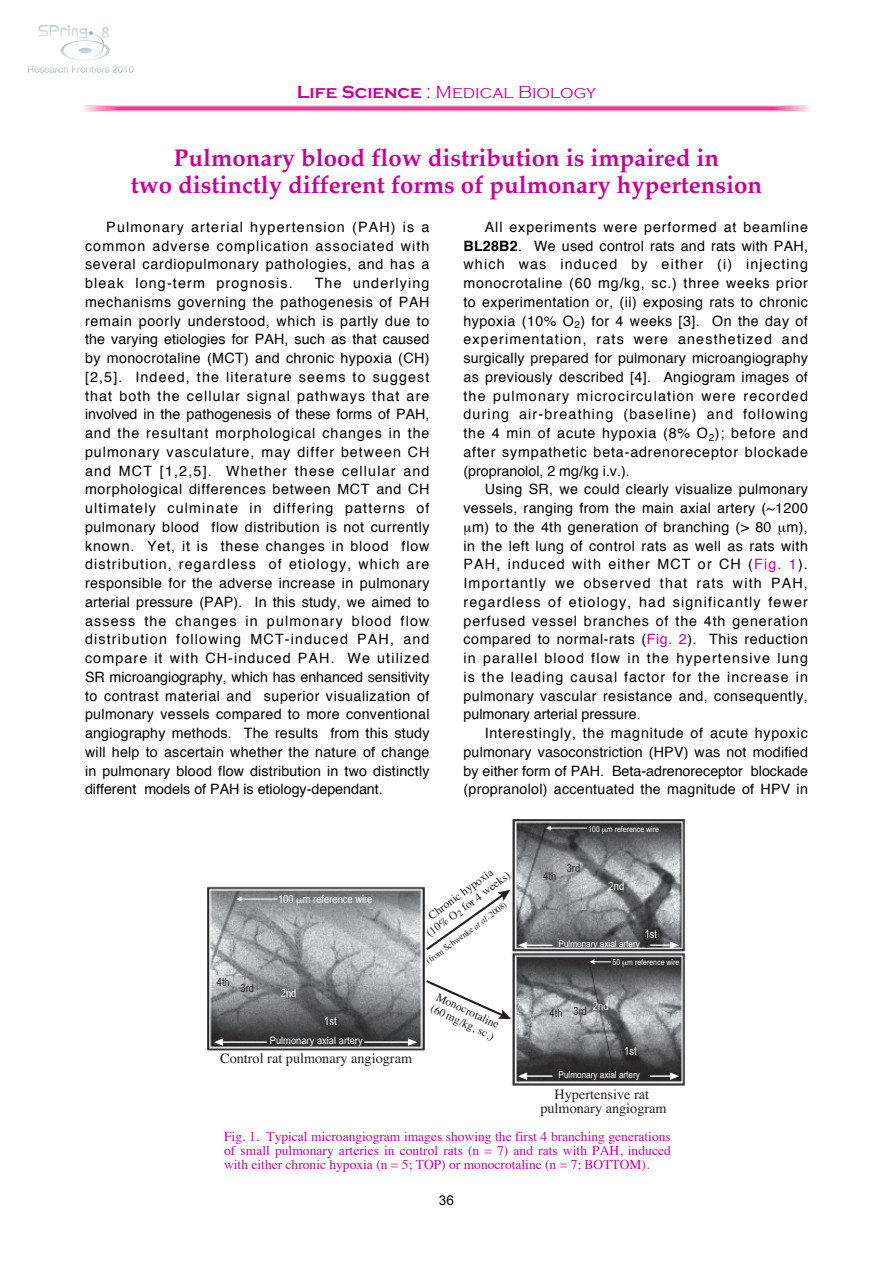
<style>
.page{position:relative;width:893px;height:1263px;background:#fff}
.page>*{position:absolute;margin:0;border:0;box-sizing:border-box;transform-origin:0 0}
.t1{font:700 24px/27px "Palatino";color:#ca0098;text-align:center}
.t2{font:300 18px "Copperplate Gothic";color:#ca0098}
.t3{font:14.25px/18.8px "Helvetica";letter-spacing:.035em;color:#000;text-align:justify}
.t4{font:14.25px "Helvetica";letter-spacing:.085em;color:#000}
.t5{font:14.25px "Helvetica";color:#000}
.t6{font:14.25px/14.2px "Times";color:#231f20;text-align:center}
.t7{font:14.25px "Helvetica";letter-spacing:.015em;color:#000}
.t8{font:14.25px "Helvetica";letter-spacing:.065em;color:#000}
.t9{font:14.25px "Helvetica";letter-spacing:.075em;color:#000}
.t10{font:14.25px "Helvetica";letter-spacing:.055em;color:#000}
.t11{font:13.5px/14.2px "Times";color:#ca0098;text-align:justify}
.t12{font:13.5px "Arial";color:#000}
.t13{font:11.55px/12.8px "Times";color:#231f20;text-align:center}
.t14{font:11.4px "Arial Narrow";color:#fff}
.t15{font:11.4px "Arial Narrow";color:#231f20}
.t16{font:10.2px "Arial Narrow";color:#fff;scale:1.11 1}
.t17{font:9.45px "Arial Narrow";color:#fff;scale:1.05 1}
.t18{font:9px "Times";color:#231f20;scale:.94 1}
.t19{font:8.1px "Arial Narrow";color:#fff;scale:1.05 1}
.s1{font-weight:700}
.s2{color:#ca0098}
.s3{font-style:italic}
</style>
<div class="page">
<svg style="left:83px;top:105px;width:727px;height:6px"></svg>
<div style="left:96px;top:106px;width:700px;height:5px;background:#f5a7ca"></div>
<svg style="left:99px;top:106px;width:695px;height:4px"></svg>
<hr style="left:113px;top:107px;width:667px;height:3px;background:#f061a5">
<hr style="left:113px;top:107px;width:667px;height:2px;background:#f05da3">
<hr style="left:114px;top:107px;width:665px;height:2px;background:#ef57a0">
<hr style="left:115px;top:107px;width:663px;height:2px;background:#ee519e">
<hr style="left:116px;top:108px;width:661px;height:1px;background:#ed4a9b">
<hr style="left:117px;top:108px;width:659px;height:1px;background:#ed4599">
<hr style="left:118px;top:108px;width:657px;height:1px;background:#ed3896">
<svg style="left:38px;top:25px;width:72px;height:35px"></svg>
<svg style="left:28px;top:66px;width:105px;height:7px"></svg>
<img style="left:207px;top:819px;width:479px;height:267px">
<svg style="left:424px;top:890px;width:86px;height:62px"></svg>
<svg style="left:424px;top:978px;width:87px;height:41px"></svg>
<svg style="left:237px;top:897px;width:4px;height:4px"></svg>
<hr style="left:240px;top:899px;width:37px;height:1px;background:#fff">
<svg style="left:214px;top:1038px;width:9px;height:8px"></svg>
<hr style="left:221px;top:1041px;width:46px;height:2px;background:#fff">
<svg style="left:408px;top:1038px;width:9px;height:8px"></svg>
<hr style="left:364px;top:1041px;width:46px;height:2px;background:#fff">
<svg style="left:546px;top:826px;width:5px;height:4px"></svg>
<hr style="left:550px;top:828px;width:37px;height:1px;background:#fff">
<svg style="left:590px;top:959px;width:21px;height:5px"></svg>
<svg style="left:518px;top:941px;width:9px;height:8px"></svg>
<hr style="left:525px;top:944px;width:27px;height:2px;background:#fff">
<svg style="left:670px;top:941px;width:9px;height:8px"></svg>
<hr style="left:650px;top:944px;width:22px;height:2px;background:#fff">
<svg style="left:518px;top:1072px;width:9px;height:8px"></svg>
<hr style="left:525px;top:1075px;width:27px;height:2px;background:#fff">
<svg style="left:670px;top:1072px;width:9px;height:8px"></svg>
<hr style="left:650px;top:1075px;width:22px;height:2px;background:#fff">
<svg style="left:297px;top:898px;width:6px;height:8px"></svg>
<svg style="left:603px;top:828px;width:4px;height:5px"></svg>
<svg style="left:623px;top:962px;width:4px;height:5px"></svg>
<p class="t2" style="left:297px;top:82px;width:301px"><span class="s1">Life Science</span> : Medical Biology</p>
<h1 class="t1" style="left:131px;top:146px;width:633px">Pulmonary blood flow distribution is impaired in<br>two distinctly different forms of pulmonary hypertension</h1>
<p class="t3" style="left:85px;top:219px;width:346px;text-indent:21px">Pulmonary arterial hypertension (PAH) is a common adverse complication associated with several cardiopulmonary pathologies, and has a bleak long-term prognosis.</p>
<p class="t3" style="left:85px;top:275px;width:346px;text-indent:230px">The underlying mechanisms governing the pathogenesis of PAH remain poorly understood, which is partly due to the varying etiologies for PAH, such as that caused by monocrotaline (MCT) and chronic hypoxia (CH) [2,5]. Indeed, the literature seems to suggest that both the cellular signal pathways that are involved in the pathogenesis of these forms of PAH, and the resultant morphological changes in the pulmonary vasculature, may differ between CH and MCT [1,2,5]. Whether these cellular and morphological differences between MCT and CH ultimately culminate in differing patterns of pulmonary blood flow distribution is not currently known. Yet, it is these changes in blood flow distribution, regardless of etiology, which are responsible for the adverse increase in pulmonary arterial pressure (PAP). In this study, we aimed to assess the changes in pulmonary blood flow distribution following MCT-induced PAH, and compare it with CH-induced PAH. We utilized SR microangiography, which has enhanced sensitivity to contrast material and superior visualization of pulmonary vessels compared to more conventional angiography methods. The results from this study will help to ascertain whether the nature of change in pulmonary blood flow distribution in two distinctly different models of PAH is etiology-dependant.</p>
<p class="t3" style="left:463px;top:219px;width:346px;text-indent:21px">All experiments were performed at beamline <span class="s1">BL28B2</span>. We used control rats and rats with PAH, which was induced by either (i) injecting monocrotaline (60 mg/kg, sc.) three weeks prior to experimentation or, (ii) exposing rats to chronic hypoxia (10% O<sub>2</sub>) for 4 weeks [3]. On the day of experimentation, rats were anesthetized and surgically prepared for pulmonary microangiography as previously described [4]. Angiogram images of the pulmonary microcirculation were recorded during air-breathing (baseline) and following the 4 min of acute hypoxia (8% O<sub>2</sub>); before and after sympathetic beta-adrenoreceptor blockade (propranolol, 2 mg/kg i.v.).</p>
<p class="t3" style="left:485px;top:481px;width:325px">Using SR, we could clearly visualize pulmonary</p>
<p class="t3" style="left:463px;top:500px;width:346px">vessels, ranging from the main axial artery (~1200</p>
<p class="t3" style="left:472px;top:519px;width:337px">m) to the 4th generation of branching (&gt; 80 m),</p>
<p class="t3" style="left:463px;top:537px;width:346px">in the left lung of control rats as well as rats with</p>
<p class="t4" style="left:463px;top:558px;width:346px">PAH, induced with either MCT or CH (<span class="s2">Fig. 1</span>).</p>
<p class="t4" style="left:463px;top:577px;width:346px">Importantly we observed that rats with PAH,</p>
<p class="t4" style="left:463px;top:596px;width:346px">regardless of etiology, had significantly fewer</p>
<p class="t8" style="left:463px;top:615px;width:346px">perfused vessel branches of the 4th generation</p>
<p class="t3" style="left:463px;top:631px;width:346px">compared to normal-rats (<span class="s2">Fig. 2</span>). This reduction</p>
<p class="t4" style="left:463px;top:652px;width:346px">in parallel blood flow in the hypertensive lung</p>
<p class="t9" style="left:463px;top:671px;width:346px">is the leading causal factor for the increase in</p>
<p class="t3" style="left:463px;top:687px;width:346px">pulmonary vascular resistance and, consequently,</p>
<p class="t5" style="left:463px;top:708px;width:179px">pulmonary arterial pressure.</p>
<p class="t10" style="left:485px;top:727px;width:325px">Interestingly, the magnitude of acute hypoxic</p>
<p class="t7" style="left:463px;top:746px;width:346px">pulmonary vasoconstriction (HPV) was not modified</p>
<p class="t5" style="left:463px;top:765px;width:346px">by either form of PAH. Beta-adrenoreceptor blockade</p>
<p class="t3" style="left:463px;top:781px;width:346px">(propranolol) accentuated the magnitude of HPV in</p>
<p class="t19" style="left:588px;top:823px;width:69px">100 m reference wire</p>
<p class="t14" style="left:278px;top:891px;width:96px">100 m reference wire</p>
<p class="t15" style="left:217px;top:974px;width:14px">4th</p>
<p class="t15" style="left:241px;top:980px;width:15px">3rd</p>
<p class="t14" style="left:281px;top:985px;width:17px">2nd</p>
<p class="t14" style="left:324px;top:1013px;width:14px">1st</p>
<p class="t16" style="left:270px;top:1033px;width:85px">Pulmonary axial artery</p>
<p class="t6" style="left:220px;top:1050px;width:193px">Control rat pulmonary angiogram</p>
<p class="t13" style="left:415px;top:917px;width:103px;rotate:-36deg">Chronic hypoxia (10% O<sub>2</sub> for 4 weeks)</p>
<p class="t18" style="left:422px;top:955px;width:105px;rotate:-36deg">(from Schwenke <span class="s3">at al.</span> 2008)</p>
<p class="t13" style="left:440px;top:989px;width:70px;text-align:left;rotate:25deg">Monocrotaline (60mg/kg, sc.)</p>
<p class="t15" style="left:543px;top:867px;width:14px">4th</p>
<p class="t15" style="left:567px;top:860px;width:15px">3rd</p>
<p class="t14" style="left:609px;top:878px;width:17px">2nd</p>
<p class="t14" style="left:645px;top:926px;width:14px">1st</p>
<p class="t17" style="left:559px;top:937px;width:79px">Pulmonary axial artery</p>
<p class="t19" style="left:612px;top:956px;width:65px">50 m reference wire</p>
<p class="t15" style="left:550px;top:1005px;width:14px">4th</p>
<p class="t14" style="left:593px;top:997px;width:17px">2nd</p>
<p class="t15" style="left:574px;top:1003px;width:15px">3rd</p>
<p class="t14" style="left:624px;top:1043px;width:14px">1st</p>
<p class="t17" style="left:559px;top:1067px;width:79px">Pulmonary axial artery</p>
<p class="t6" style="left:540px;top:1085px;width:128px">Hypertensive rat pulmonary angiogram</p>
<p class="t11" style="left:224px;top:1130px;width:448px">Fig. 1. Typical microangiogram images showing the first 4 branching generations of small pulmonary arteries in control rats (n = 7) and rats with PAH, induced with either chronic hypoxia (n = 5; TOP) or monocrotaline (n = 7; BOTTOM).</p>
<p class="t12" style="left:439px;top:1192px;width:17px">36</p>
</div>
